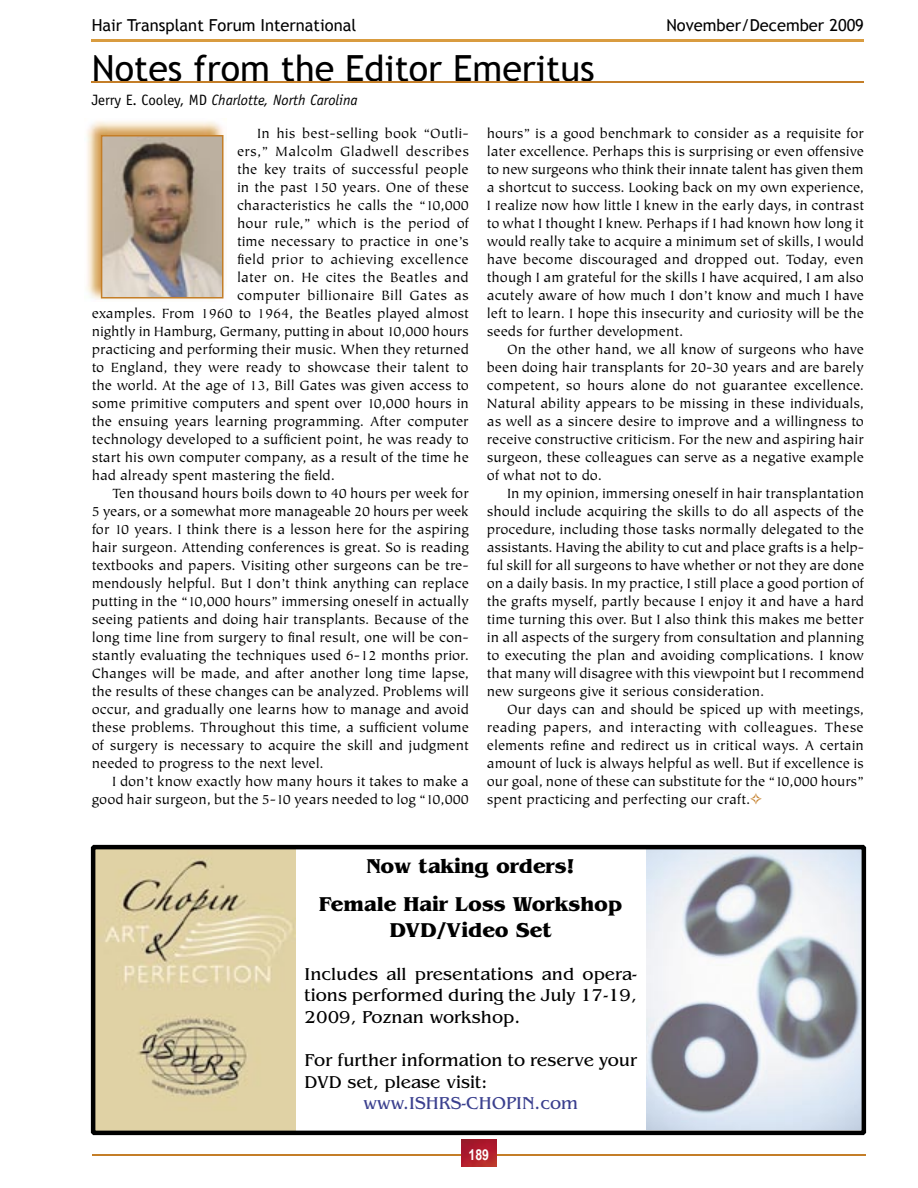
<style>
.page{position:relative;width:918px;height:1188px;background:#fff}
.page>*{position:absolute;margin:0;border:0;box-sizing:border-box;transform-origin:0 0}
.t1{font:36px "Trebuchet MS";color:#000}
.t2{font:700 21px/38.7px "Benguiat";color:#000;text-align:center}
.t3{font:18px/21.6px "Benguiat";color:#000;text-align:justify}
.t4{font:18px "Benguiat";color:#3a3f8e}
.t5{font:16.5px "Trebuchet MS";color:#000}
.t6{font:15px/18px "Tiepolo";color:#000;text-align:justify}
.t7{font:15px "Tiepolo";letter-spacing:.02em;color:#000}
.t8{font:italic 15px "Officina Sans";color:#000}
.t9{font:15px "Tiepolo";letter-spacing:.025em;color:#000}
.t10{font:700 15px "Arial Narrow";color:#fff}
.s1{font-style:normal}
.s2{color:#c47e28}
</style>
<div class="page">
<hr style="left:92px;top:1154px;width:774px;height:1px;background:#c47e28">
<img style="left:461px;top:1140px;width:35px;height:26px">
<hr style="left:92px;top:39px;width:772px;height:3px;background:#d99c40">
<hr style="left:92px;top:81px;width:772px;height:1px;background:#c47e28">
<img style="left:86px;top:121px;width:139px;height:179px">
<svg style="left:101px;top:135px;width:123px;height:163px;background:#ae9c8a"></svg>
<svg style="left:91px;top:845px;width:775px;height:290px"></svg>
<p class="t5" style="left:92px;top:16px;width:266px">Hair Transplant Forum International</p>
<p class="t5" style="left:666px;top:16px;width:199px">November/December 2009</p>
<h1 class="t1" style="left:92px;top:47px;width:504px">Notes from the Editor Emeritus</h1>
<p class="t8" style="left:92px;top:91px;width:268px"><span class="s1">Jerry E. Cooley, MD</span> Charlotte, North Carolina</p>
<p class="t6" style="left:257px;top:125px;width:213px">In his best-selling book “Outli-</p>
<p class="t9" style="left:237px;top:143px;width:234px">ers,” Malcolm Gladwell describes</p>
<p class="t6" style="left:237px;top:161px;width:233px">the key traits of successful people</p>
<p class="t6" style="left:237px;top:179px;width:233px">in the past 150 years. One of these</p>
<p class="t6" style="left:237px;top:197px;width:233px">characteristics he calls the “10,000</p>
<p class="t6" style="left:237px;top:215px;width:234px">hour rule,” which is the period of</p>
<p class="t6" style="left:237px;top:233px;width:233px">time necessary to practice in one’s</p>
<p class="t7" style="left:237px;top:251px;width:233px">field prior to achieving excellence</p>
<p class="t6" style="left:237px;top:269px;width:233px">later on. He cites the Beatles and</p>
<p class="t7" style="left:237px;top:287px;width:233px">computer billionaire Bill Gates as</p>
<p class="t6" style="left:92px;top:305px;width:379px">examples. From 1960 to 1964, the Beatles played almost</p>
<p class="t6" style="left:92px;top:323px;width:379px">nightly in Hamburg, Germany, putting in about 10,000 hours</p>
<p class="t6" style="left:92px;top:341px;width:379px">practicing and performing their music. When they returned</p>
<p class="t6" style="left:92px;top:359px;width:378px">to England, they were ready to showcase their talent to</p>
<p class="t6" style="left:92px;top:377px;width:379px">the world. At the age of 13, Bill Gates was given access to</p>
<p class="t6" style="left:92px;top:395px;width:379px">some primitive computers and spent over 10,000 hours in</p>
<p class="t6" style="left:92px;top:413px;width:379px">the ensuing years learning programming. After computer</p>
<p class="t6" style="left:92px;top:431px;width:379px">technology developed to a sufficient point, he was ready to</p>
<p class="t6" style="left:92px;top:449px;width:379px">start his own computer company, as a result of the time he</p>
<p class="t6" style="left:92px;top:467px;width:245px">had already spent mastering the field.</p>
<p class="t6" style="left:112px;top:485px;width:358px">Ten thousand hours boils down to 40 hours per week for</p>
<p class="t6" style="left:92px;top:503px;width:378px">5 years, or a somewhat more manageable 20 hours per week</p>
<p class="t6" style="left:92px;top:521px;width:379px">for 10 years. I think there is a lesson here for the aspiring</p>
<p class="t6" style="left:92px;top:539px;width:379px">hair surgeon. Attending conferences is great. So is reading</p>
<p class="t6" style="left:92px;top:557px;width:379px">textbooks and papers. Visiting other surgeons can be tre-</p>
<p class="t6" style="left:92px;top:575px;width:379px">mendously helpful. But I don’t think anything can replace</p>
<p class="t6" style="left:92px;top:593px;width:379px">putting in the “10,000 hours” immersing oneself in actually</p>
<p class="t6" style="left:92px;top:611px;width:379px">seeing patients and doing hair transplants. Because of the</p>
<p class="t6" style="left:92px;top:629px;width:379px">long time line from surgery to final result, one will be con-</p>
<p class="t6" style="left:92px;top:647px;width:379px">stantly evaluating the techniques used 6-12 months prior.</p>
<p class="t6" style="left:92px;top:665px;width:379px">Changes will be made, and after another long time lapse,</p>
<p class="t6" style="left:92px;top:683px;width:379px">the results of these changes can be analyzed. Problems will</p>
<p class="t6" style="left:92px;top:701px;width:379px">occur, and gradually one learns how to manage and avoid</p>
<p class="t6" style="left:92px;top:719px;width:379px">these problems. Throughout this time, a sufficient volume</p>
<p class="t6" style="left:92px;top:737px;width:379px">of surgery is necessary to acquire the skill and judgment</p>
<p class="t6" style="left:92px;top:755px;width:233px">needed to progress to the next level.</p>
<p class="t6" style="left:112px;top:773px;width:358px">I don’t know exactly how many hours it takes to make a</p>
<p class="t6" style="left:92px;top:791px;width:379px">good hair surgeon, but the 5-10 years needed to log “10,000</p>
<p class="t6" style="left:487px;top:125px;width:379px">hours” is a good benchmark to consider as a requisite for later excellence. Perhaps this is surprising or even offensive to new surgeons who think their innate talent has given them a shortcut to success. Looking back on my own experience, I realize now how little I knew in the early days, in contrast to what I thought I knew. Perhaps if I had known how long it would really take to acquire a minimum set of skills, I would have become discouraged and dropped out. Today, even though I am grateful for the skills I have acquired, I am also acutely aware of how much I don’t know and much I have left to learn. I hope this insecurity and curiosity will be the seeds for further development.</p>
<p class="t6" style="left:487px;top:341px;width:379px;text-indent:20px">On the other hand, we all know of surgeons who have been doing hair transplants for 20-30 years and are barely competent, so hours alone do not guarantee excellence.<br>Natural ability appears to be missing in these individuals, as well as a sincere desire to improve and a willingness to receive constructive criticism. For the new and aspiring hair surgeon, these colleagues can serve as a negative example of what not to do.</p>
<p class="t6" style="left:487px;top:485px;width:379px;text-indent:20px">In my opinion, immersing oneself in hair transplantation should include acquiring the skills to do all aspects of the procedure, including those tasks normally delegated to the assistants. Having the ability to cut and place grafts is a help&shy;ful skill for all surgeons to have whether or not they are done on a daily basis. In my practice, I still place a good portion of the grafts myself, partly because I enjoy it and have a hard time turning this over. But I also think this makes me better in all aspects of the surgery from consultation and planning to executing the plan and avoiding complications. I know that many will disagree with this viewpoint but I recommend new surgeons give it serious consideration.</p>
<p class="t6" style="left:487px;top:701px;width:379px;text-indent:20px">Our days can and should be spiced up with meetings, reading papers, and interacting with colleagues. These elements refine and redirect us in critical ways. A certain amount of luck is always helpful as well. But if excellence is our goal, none of these can substitute for the “10,000 hours” spent practicing and perfecting our craft.<span class="s2">✧</span></p>
<h2 class="t2" style="left:319px;top:846px;width:305px">Now taking orders!<br>Female Hair Loss Workshop</h2>
<h2 class="t2" style="left:390px;top:910px;width:163px">DVD/Video Set</h2>
<p class="t3" style="left:305px;top:963px;width:334px">Includes all presentations and opera&shy;tions performed during the July 17-19, 2009, Poznan workshop.</p>
<p class="t3" style="left:305px;top:1050px;width:334px">For further information to reserve your<br>DVD set, please visit:</p>
<p class="t4" style="left:363px;top:1093px;width:216px">www.ISHRS-CHOPIN.com</p>
<p class="t10" style="left:469px;top:1143px;width:22px">189</p>
</div>
